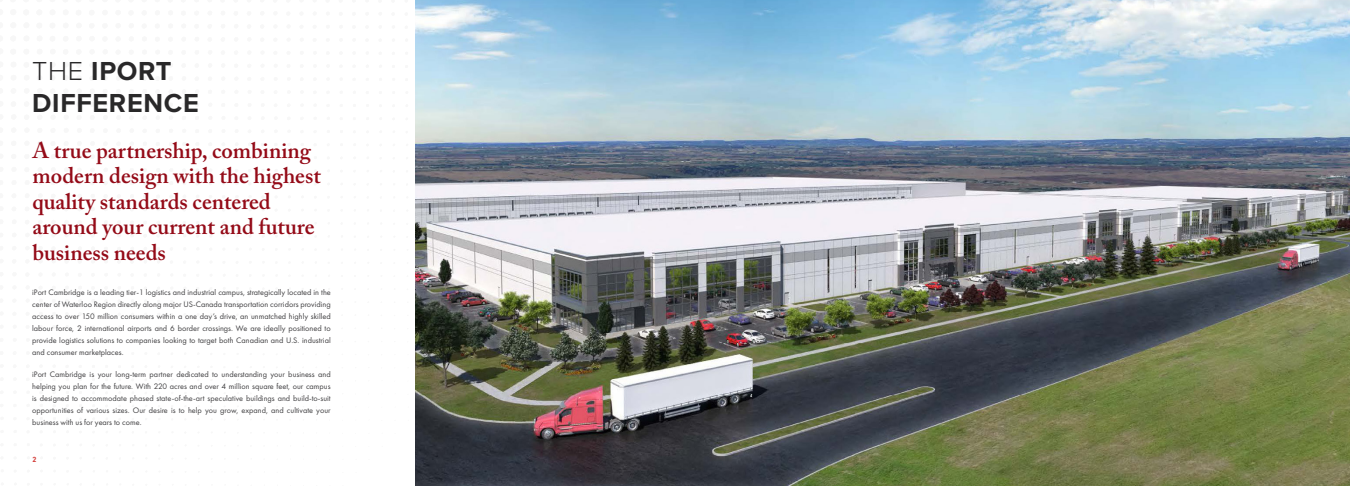
<style>
.page{position:relative;width:1350px;height:486px;background:#fff}
.page>*{position:absolute;margin:0;border:0;box-sizing:border-box;transform-origin:0 0}
.t1{font:700 27px/32.4px "Proxima Nova";letter-spacing:.025em;color:#292829}
.t2{font:600 22.5px/25.5px "Adobe Caslon Pro";color:#940b18}
.t3{font:8.25px/12px "Futura PT";color:#414042;text-align:justify}
.t4{font:700 7.5px "DIN2014";color:#d33f3b}
.s1{font-weight:300}
</style>
<div class="page">
<img style="left:415px;top:0;width:935px;height:486px">
<h1 class="t1" style="left:32px;top:54px;width:168px"><span class="s1">THE</span> IPORT<br>DIFFERENCE</h1>
<h2 class="t2" style="left:32px;top:137px;width:290px">A true partnership, combining modern design with the highest quality standards centered around your current and future business needs</h2>
<p class="t3" style="left:32px;top:286px;width:300px">iPort Cambridge is a leading tier-1 logistics and industrial campus, strategically located in the center of Waterloo Region directly along major US-Canada transportation corridors providing access to over 150 million consumers within a one day’s drive, an unmatched highly skilled labour force, 2 international airports and 6 border crossings. We are ideally positioned to provide logistics solutions to companies looking to target both Canadian and U.S. industrial and consumer marketplaces.</p>
<p class="t3" style="left:32px;top:368px;width:300px">iPort Cambridge is your long-term partner dedicated to understanding your business and helping you plan for the future. With 220 acres and over 4 million square feet, our campus is designed to accommodate phased state-of-the-art speculative buildings and build-to-suit opportunities of various sizes. Our desire is to help you grow, expand, and cultivate your business with us for years to come.</p>
<p class="t4" style="left:32px;top:455px;width:6px">2</p>
</div>
